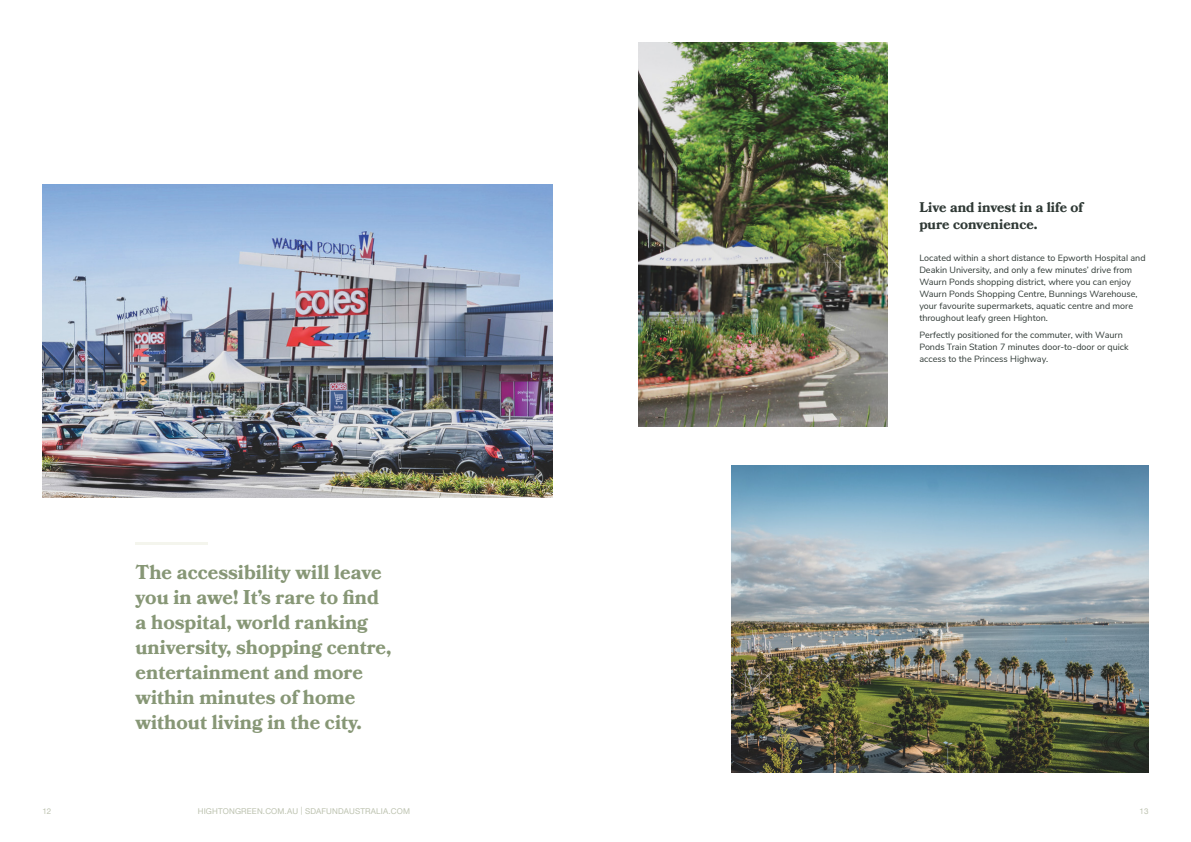
<style>
.page{position:relative;width:1191px;height:842px;background:#fff}
.page>*{position:absolute;margin:0;border:0;box-sizing:border-box;transform-origin:0 0}
.t1{font:700 20px/25px "Bookmania";color:#879776}
.t2{font:700 14px/16.8px "Bookmania";color:#2f3935}
.t3{font:9px/12px "Nunito Sans";color:#2f3935}
.t4{font:8px "Helvetica Neue";letter-spacing:.02em;color:#bcc2af}
</style>
<div class="page">
<img style="left:638px;top:43px;width:249px;height:384px">
<img style="left:43px;top:185px;width:510px;height:313px">
<img style="left:731px;top:465px;width:417px;height:307px">
<hr style="left:135px;top:542px;width:73px;height:2px;background:#f4f5ed">
<h1 class="t1" style="left:135px;top:560px;width:257px">The accessibility will leave you in awe! It’s rare to find a hospital, world ranking university, shopping centre, entertainment and more within minutes of home without living in the city.</h1>
<h2 class="t2" style="left:919px;top:199px;width:165px">Live and invest in a life of pure convenience.</h2>
<p class="t3" style="left:919px;top:251px;width:228px">Located within a short distance to Epworth Hospital and Deakin University, and only a few minutes’ drive from Waurn Ponds shopping district, where you can enjoy Waurn Ponds Shopping Centre, Bunnings Warehouse, your favourite supermarkets, aquatic centre and more throughout leafy green Highton.</p>
<p class="t3" style="left:919px;top:329px;width:211px">Perfectly positioned for the commuter, with Waurn<br>Ponds Train Station 7 minutes door-to-door or quick access to the Princess Highway.</p>
<p class="t4" style="left:43px;top:805px;width:10px">12</p>
<p class="t4" style="left:198px;top:805px;width:214px">HIGHTONGREEN.COM.AU | SDAFUNDAUSTRALIA.COM</p>
<p class="t4" style="left:1139px;top:805px;width:10px">13</p>
</div>
